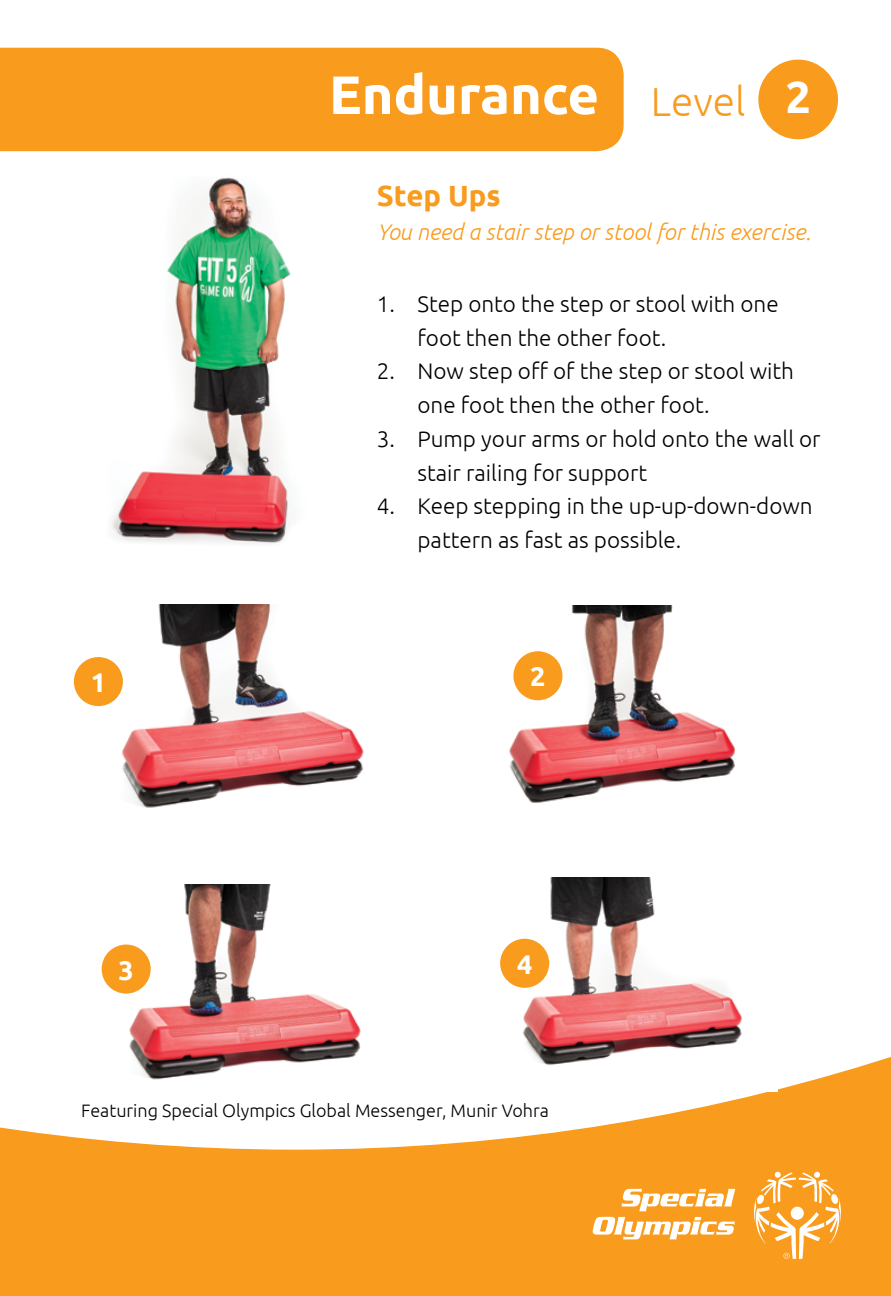
<style>
.page{position:relative;width:891px;height:1296px;background:#fff}
.page>*{position:absolute;margin:0;border:0;box-sizing:border-box;transform-origin:0 0}
.t1{font:700 54px "Ubuntu";color:#fff}
.t2{font:300 40.5px "Ubuntu";color:#f99b1c}
.t3{font:700 29.25px "Ubuntu";color:#f99b1c}
.t4{font:700 27px "Ubuntu";color:#fff}
.t5{font:300 22.5px/33.8px "Ubuntu";color:#000}
.t6{font:italic 300 22.5px "Ubuntu";color:#f99b1c}
.t7{font:300 18px "Ubuntu";color:#000}
.s1{font-weight:700;font-size:45px;color:#fff}
</style>
<div class="page">
<svg style="left:0;top:1057px;width:891px;height:239px;fill:#f99b1c"></svg>
<svg style="left:622px;top:1189px;width:113px;height:22px"></svg>
<svg style="left:592px;top:1217px;width:143px;height:22px"></svg>
<svg style="left:753px;top:1172px;width:89px;height:87px"></svg>
<img style="left:82px;top:884px;width:317px;height:219px">
<img style="left:109px;top:605px;width:255px;height:203px">
<img style="left:509px;top:605px;width:227px;height:198px">
<img style="left:473px;top:878px;width:305px;height:214px">
<div style="left:758px;top:60px;width:80px;height:79px;background:#f99b1c;border-radius:50%"></div>
<div style="left:0;top:48px;width:624px;height:103px;background:#f99b1c"></div>
<img style="left:111px;top:177px;width:180px;height:367px">
<div style="left:74px;top:657px;width:49px;height:49px;background:#f99b1c;border-radius:50%"></div>
<div style="left:513px;top:651px;width:49px;height:49px;background:#f99b1c;border-radius:50%"></div>
<div style="left:102px;top:945px;width:49px;height:49px;background:#f99b1c;border-radius:50%"></div>
<div style="left:500px;top:939px;width:49px;height:49px;background:#f99b1c;border-radius:50%"></div>
<h1 class="t1" style="left:329px;top:62px;width:272px">Endurance</h1>
<h2 class="t2" style="left:651px;top:77px;width:162px">Level <span class="s1">2</span></h2>
<h3 class="t3" style="left:377px;top:178px;width:125px">Step Ups</h3>
<p class="t6" style="left:377px;top:218px;width:435px">You need a stair step or stool for this exercise.</p>
<p class="t5" style="left:417px;top:286px;width:363px;text-indent:-40px">1. Step onto the step or stool with one foot then the other foot.</p>
<p class="t5" style="left:417px;top:354px;width:378px;text-indent:-40px">2. Now step off of the step or stool with one foot then the other foot.</p>
<p class="t5" style="left:417px;top:421px;width:405px;text-indent:-40px">3. Pump your arms or hold onto the wall or stair railing for support</p>
<p class="t5" style="left:417px;top:489px;width:397px;text-indent:-40px">4. Keep stepping in the up-up-down-down pattern as fast as possible.</p>
<p class="t4" style="left:91px;top:666px;width:17px">1</p>
<p class="t4" style="left:530px;top:660px;width:17px">2</p>
<p class="t4" style="left:118px;top:954px;width:17px">3</p>
<p class="t4" style="left:517px;top:948px;width:17px">4</p>
<p class="t7" style="left:81px;top:1100px;width:469px">Featuring Special Olympics Global Messenger, Munir Vohra</p>
</div>
